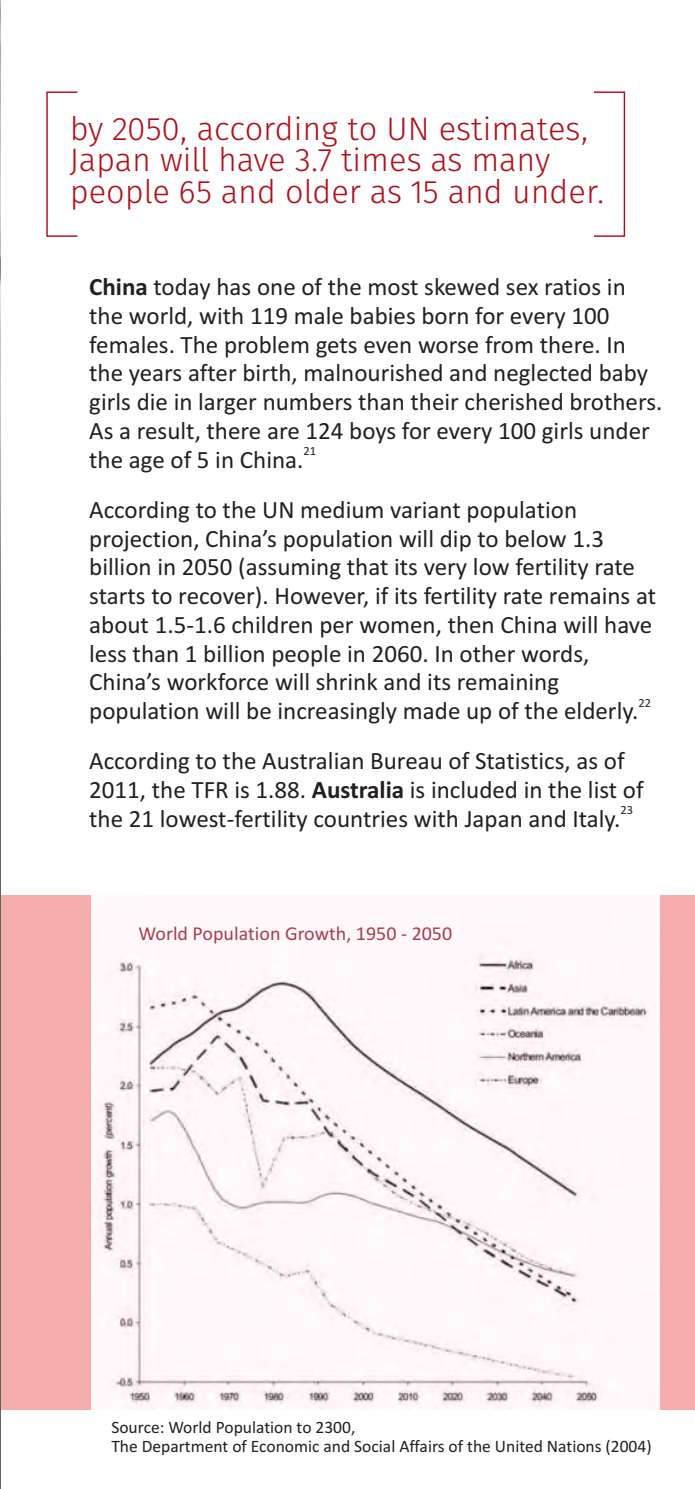
<style>
.page{position:relative;width:695px;height:1489px;background:#fff}
.page>*{position:absolute;margin:0;border:0;box-sizing:border-box;transform-origin:0 0}
.t1{font:32.5px/31.2px "Fira Sans OT Light";color:#b00e18}
.t2{font:25px/28.8px "Calibri";color:#221e21}
.t3{font:19.75px "Calibri";color:#a93d4f}
.t4{font:17.5px/19.2px "Calibri";color:#221e1e}
.t5{font:12.5px "Calibri";color:#221e21}
.s1{font-weight:700}
</style>
<div class="page">
<div style="left:0;top:895px;width:694px;height:514px;background:#f5acac"></div>
<img style="left:0;top:0;width:1px;height:213px">
<img style="left:0;top:213px;width:1px;height:1275px">
<img style="left:91px;top:895px;width:568px;height:514px">
<svg style="left:46px;top:91px;width:579px;height:146px"></svg>
<h1 class="t1" style="left:70px;top:113px;width:537px">by 2050, according to UN estimates,<br>Japan will have 3.7 times as many people 65 and older as 15 and under.</h1>
<p class="t2" style="left:89px;top:274px;width:574px"><span class="s1">China</span> today has one of the most skewed sex ratios in the world, with 119 male babies born for every 100 females. The problem gets even worse from there. In the years after birth, malnourished and neglected baby girls die in larger numbers than their cherished brothers.<br>As a result, there are 124 boys for every 100 girls under</p>
<p class="t5" style="left:303px;top:446px;width:14px">21</p>
<p class="t2" style="left:89px;top:436px;width:489px;line-height:50px">the age of 5 in China.<br>According to the UN medium variant population</p>
<p class="t2" style="left:89px;top:526px;width:568px">projection, China’s population will dip to below 1.3 billion in 2050 (assuming that its very low fertility rate starts to recover). However, if its fertility rate remains at about 1.5-1.6 children per women, then China will have less than 1 billion people in 2060. In other words, China’s workforce will shrink and its remaining</p>
<p class="t5" style="left:638px;top:697px;width:14px">22</p>
<p class="t2" style="left:89px;top:687px;width:550px;line-height:50px">population will be increasingly made up of the elderly.<br>According to the Australian Bureau of Statistics, as of</p>
<p class="t2" style="left:89px;top:777px;width:556px">2011, the TFR is 1.88. <span class="s1">Australia</span> is included in the list of</p>
<p class="t5" style="left:620px;top:804px;width:14px">23</p>
<p class="t2" style="left:89px;top:806px;width:532px">the 21 lowest-fertility countries with Japan and Italy.</p>
<p class="t3" style="left:138px;top:925px;width:315px">World Population Growth, 1950 - 2050</p>
<p class="t4" style="left:111px;top:1418px;width:541px">Source: World Population to 2300,<br>The Department of Economic and Social Affairs of the United Nations (2004)</p>
</div>
